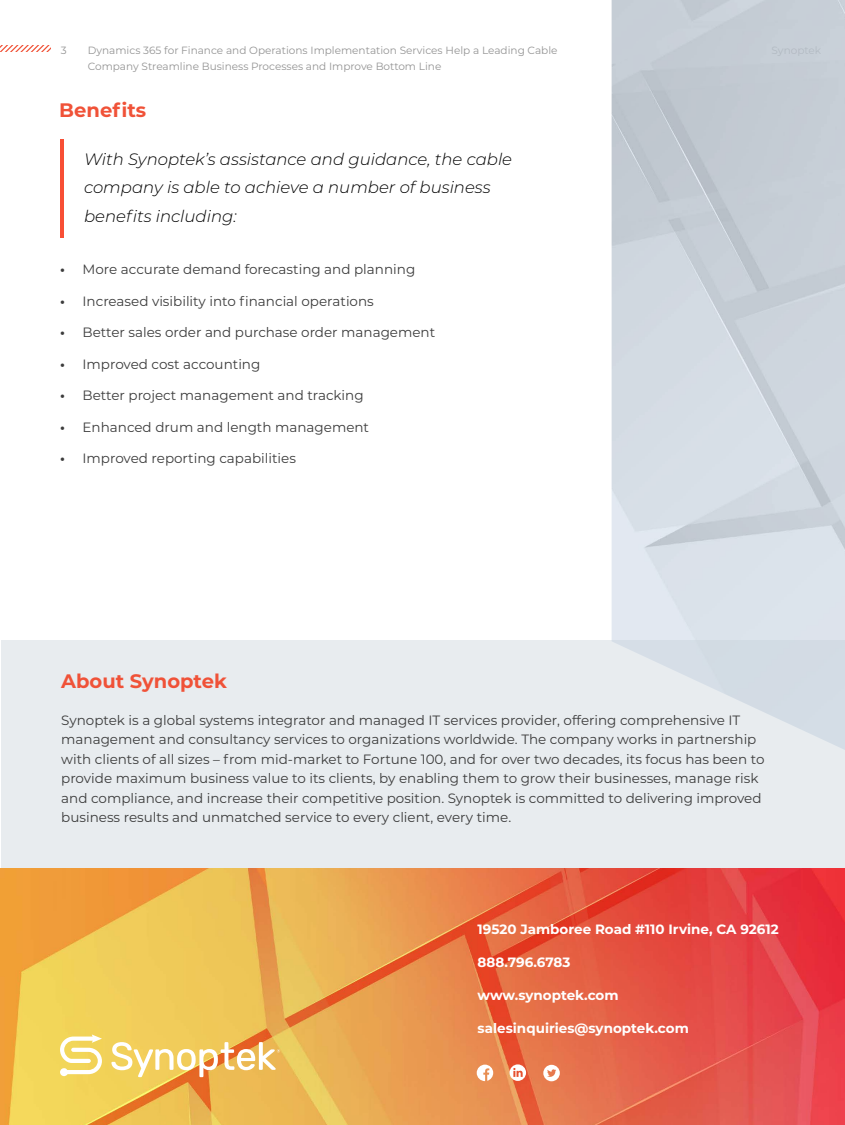
<style>
.page{position:relative;width:845px;height:1125px;background:#fff}
.page>*{position:absolute;margin:0;border:0;box-sizing:border-box;transform-origin:0 0}
.t1{font:700 19.5px "Montserrat";color:#f05238}
.t2{font:italic 300 16.5px/28.5px "Montserrat";color:#000}
.t3{font:13.5px/19.5px "Montserrat";color:#3c3c3c}
.t4{font:700 13.5px "Montserrat";color:#fff}
.t5{font:10.5px/16.5px "Montserrat";color:#949494}
.s1{font-weight:700}
</style>
<div class="page">
<svg style="left:0;top:45px;width:50px;height:7px"></svg>
<img style="left:611px;top:0;width:233px;height:640px">
<hr style="left:60px;top:139px;width:3px;height:99px;background:#f84f35">
<div style="left:1px;top:640px;width:843px;height:228px;background:#e8ecef"></div>
<img style="left:0;top:868px;width:844px;height:257px">
<svg style="left:60px;top:1034px;width:42px;height:42px"></svg>
<svg style="left:111px;top:1042px;width:169px;height:35px"></svg>
<svg style="left:509px;top:1064px;width:17px;height:17px"></svg>
<svg style="left:476px;top:1065px;width:17px;height:17px"></svg>
<svg style="left:543px;top:1065px;width:17px;height:16px"></svg>
<p class="t5" style="left:61px;top:41px;width:7px">3</p>
<p class="t5" style="left:88px;top:41px;width:471px">Dynamics 365 for Finance and Operations Implementation Services Help a Leading Cable<br>Company Streamline Business Processes and Improve Bottom Line</p>
<h1 class="t1" style="left:59px;top:96px;width:88px">Benefits</h1>
<p class="t2" style="left:84px;top:144px;width:429px">With Synoptek’s assistance and guidance, the cable company is able to achieve a number of business benefits including:</p>
<p class="t3" style="left:60px;top:259px;width:357px"><span class="s1">•</span> More accurate demand forecasting and planning</p>
<p class="t3" style="left:60px;top:291px;width:315px"><span class="s1">•</span> Increased visibility into financial operations</p>
<p class="t3" style="left:60px;top:322px;width:377px"><span class="s1">•</span> Better sales order and purchase order management</p>
<p class="t3" style="left:60px;top:354px;width:202px"><span class="s1">•</span> Improved cost accounting</p>
<p class="t3" style="left:60px;top:385px;width:305px"><span class="s1">•</span> Better project management and tracking</p>
<p class="t3" style="left:60px;top:417px;width:310px"><span class="s1">•</span> Enhanced drum and length management</p>
<p class="t3" style="left:60px;top:448px;width:237px"><span class="s1">•</span> Improved reporting capabilities</p>
<h1 class="t1" style="left:61px;top:667px;width:167px">About Synoptek</h1>
<p class="t3" style="left:61px;top:710px;width:704px">Synoptek is a global systems integrator and managed IT services provider, offering comprehensive IT management and consultancy services to organizations worldwide. The company works in partnership with clients of all sizes – from mid-market to Fortune 100, and for over two decades, its focus has been to provide maximum business value to its clients, by enabling them to grow their businesses, manage risk and compliance, and increase their competitive position. Synoptek is committed to delivering improved business results and unmatched service to every client, every time.</p>
<p class="t4" style="left:477px;top:919px;width:302px">19520 Jamboree Road #110 Irvine, CA 92612</p>
<p class="t4" style="left:477px;top:952px;width:94px">888.796.6783</p>
<p class="t4" style="left:477px;top:985px;width:142px">www.synoptek.com</p>
<p class="t4" style="left:477px;top:1018px;width:213px">salesinquiries@synoptek.com</p>
</div>
